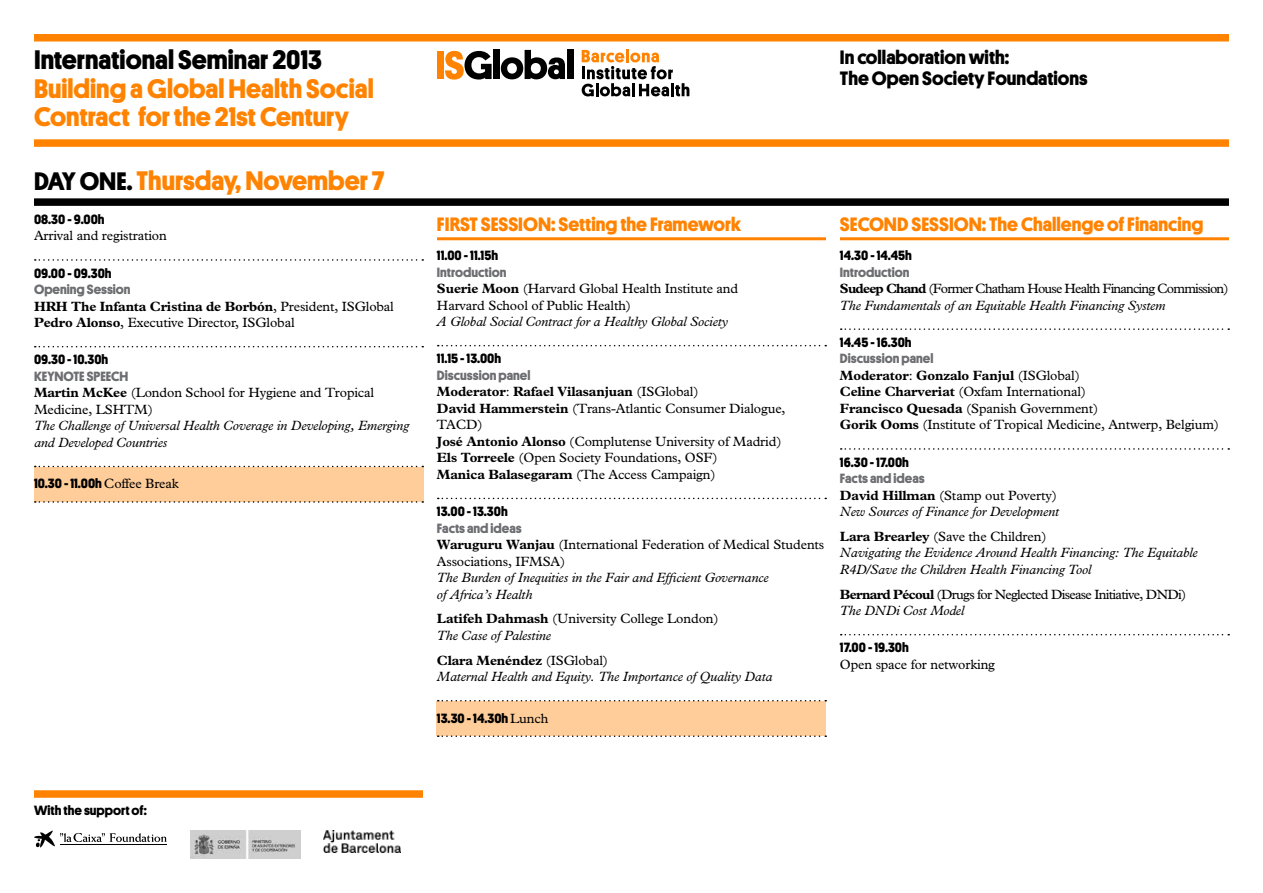
<style>
.page{position:relative;width:1263px;height:893px;background:#fff}
.page>*{position:absolute;margin:0;border:0;box-sizing:border-box;transform-origin:0 0}
.t1{font:700 27px/28.5px "Platform";color:#ff8300}
.t2{font:700 27px "Platform";color:#000}
.t3{font:700 19.5px "Platform";color:#ff8300}
.t4{font:700 19.5px/21.6px "Platform";color:#000}
.t5{font:13.5px/16.5px "M Plantin";letter-spacing:-.01em;color:#000}
.t6{font:italic 13.5px/16.5px "M Plantin";letter-spacing:-.01em;color:#000}
.t7{font:700 13.5px "Platform";color:#000}
.t8{font:700 13.5px "Platform";color:#6d6e71}
.t9{font:13.5px/16.5px "M Plantin";letter-spacing:-.05em;color:#000}
.s1{font-size:25.5px;color:#000}
.s2{font-weight:700}
.s3{font-family:"M Plantin";font-weight:400}
.s4{font-style:italic}
.s5{font-weight:700;font-style:normal}
.s6{font-style:normal}
</style>
<div class="page">
<div style="left:34px;top:467px;width:389px;height:35px;background:#ffcd99"></div>
<div style="left:437px;top:701px;width:389px;height:35px;background:#ffcd99"></div>
<svg style="left:35px;top:259px;width:388px;height:2px"></svg>
<svg style="left:35px;top:346px;width:388px;height:1px"></svg>
<svg style="left:35px;top:466px;width:388px;height:1px"></svg>
<svg style="left:35px;top:501px;width:388px;height:2px"></svg>
<div style="left:34px;top:198px;width:1195px;height:8px;background:#000"></div>
<div style="left:34px;top:34px;width:1195px;height:8px;background:#ff8300"></div>
<hr style="left:437px;top:237px;width:389px;height:3px;background:#ff8300">
<svg style="left:438px;top:345px;width:388px;height:1px"></svg>
<svg style="left:438px;top:498px;width:388px;height:1px"></svg>
<svg style="left:438px;top:700px;width:388px;height:1px"></svg>
<svg style="left:438px;top:735px;width:388px;height:2px"></svg>
<hr style="left:840px;top:237px;width:389px;height:3px;background:#ff8300">
<svg style="left:841px;top:328px;width:388px;height:2px"></svg>
<svg style="left:841px;top:448px;width:388px;height:2px"></svg>
<svg style="left:841px;top:634px;width:388px;height:1px"></svg>
<div style="left:437px;top:51px;width:7px;height:28px;background:#ff8300"></div>
<div style="left:493px;top:50px;width:7px;height:29px;background:#000"></div>
<svg style="left:501px;top:50px;width:64px;height:29px"></svg>
<div style="left:567px;top:50px;width:6px;height:29px;background:#000"></div>
<svg style="left:445px;top:51px;width:47px;height:29px"></svg>
<svg style="left:582px;top:49px;width:107px;height:47px"></svg>
<div style="left:34px;top:139px;width:1195px;height:8px;background:#ff8300"></div>
<div style="left:34px;top:790px;width:389px;height:8px;background:#ff8300"></div>
<img style="left:324px;top:831px;width:76px;height:22px">
<svg style="left:34px;top:831px;width:133px;height:16px"></svg>
<img style="left:190px;top:831px;width:110px;height:28px">
<h1 class="t2" style="left:34px;top:40px;width:290px">International Seminar 2013</h1>
<h1 class="t1" style="left:34px;top:73px;width:341px">Building a Global Health Social<br>Contract for the 21st Century</h1>
<h1 class="t1" style="left:34px;top:165px;width:352px"><span class="s1">DAY ONE.</span> Thursday, November 7</h1>
<p class="t7" style="left:34px;top:209px;width:72px">08.30 - 9.00h</p>
<p class="t5" style="left:34px;top:228px;width:134px">Arrival and registration</p>
<p class="t7" style="left:34px;top:263px;width:79px">09.00 - 09.30h</p>
<p class="t8" style="left:34px;top:280px;width:98px">Opening Session</p>
<p class="t5" style="left:34px;top:298px;width:361px"><span class="s2">HRH The Infanta Cristina de Borbón</span>, President, ISGlobal<br><span class="s2">Pedro Alonso</span>, Executive Director, ISGlobal</p>
<p class="t7" style="left:34px;top:350px;width:76px">09.30 - 10.30h</p>
<p class="t8" style="left:34px;top:366px;width:96px">KEYNOTE SPEECH</p>
<p class="t5" style="left:34px;top:385px;width:342px"><span class="s2">Martin McKee</span> (London School for Hygiene and Tropical<br>Medicine, LSHTM)</p>
<p class="t6" style="left:34px;top:418px;width:377px">The Challenge of Universal Health Coverage in Developing, Emerging and Developed Countries</p>
<p class="t7" style="left:34px;top:474px;width:146px">10.30 - 11.00h <span class="s3">Coffee Break</span></p>
<h2 class="t4" style="left:840px;top:45px;width:249px">In collaboration with:<br>The Open Society Foundations</h2>
<h2 class="t3" style="left:437px;top:210px;width:65px">First Session</h2>
<h2 class="t3" style="left:551px;top:210px;width:191px">: Setting the Framework</h2>
<p class="t7" style="left:437px;top:246px;width:63px">11.00 - 11.15h</p>
<p class="t8" style="left:437px;top:262px;width:71px">Introduction</p>
<p class="t5" style="left:437px;top:281px;width:303px"><span class="s2">Suerie Moon</span> (Harvard Global Health Institute and<br>Harvard School of Public Health)</p>
<p class="t6" style="left:437px;top:314px;width:293px">A Global Social Contract for a Healthy Global Society</p>
<p class="t7" style="left:437px;top:349px;width:66px">11.15 - 13.00h</p>
<p class="t8" style="left:437px;top:365px;width:95px">Discussion panel</p>
<p class="t5" style="left:437px;top:384px;width:350px"><span class="s2">Moderator</span>: <span class="s2">Rafael Vilasanjuan</span> (ISGlobal)<br><span class="s2">David Hammerstein</span> (Trans-Atlantic Consumer Dialogue, TACD)<br><span class="s2">José Antonio Alonso</span> (Complutense University of Madrid)<br><span class="s2">Els Torreele</span> (Open Society Foundations, OSF)<br><span class="s2">Manica Balasegaram</span> (The Access Campaign)</p>
<p class="t7" style="left:437px;top:502px;width:72px">13.00 - 13.30h</p>
<p class="t8" style="left:437px;top:518px;width:86px">Facts and ideas</p>
<p class="t5" style="left:437px;top:537px;width:389px"><span class="s2">Waruguru Wanjau</span> (International Federation of Medical Students<br>Associations, IFMSA)</p>
<p class="t6" style="left:437px;top:570px;width:333px">The Burden of Inequities in the Fair and Efficient Governance of Africa’s Health</p>
<p class="t5" style="left:437px;top:611px;width:283px"><span class="s2">Latifeh Dahmash</span> (University College London)<br><span class="s4">The Case of Palestine</span></p>
<p class="t6" style="left:437px;top:652px;width:337px"><span class="s5">Clara Menéndez</span> <span class="s6">(ISGlobal)<br></span>Maternal Health and Equity. The Importance of Quality Data</p>
<p class="t7" style="left:437px;top:708px;width:113px">13.30 - 14.30h <span class="s3">Lunch</span></p>
<h2 class="t3" style="left:840px;top:210px;width:365px">SECOND SESSION: The Challenge of Financing</h2>
<p class="t7" style="left:840px;top:246px;width:74px">14.30 - 14.45h</p>
<p class="t8" style="left:840px;top:262px;width:71px">Introduction</p>
<p class="t6" style="left:840px;top:281px;width:390px"><span class="s5">Sudeep Chand</span> <span class="s6">(Former Chatham House Health Financing Commission)<br></span>The Fundamentals of an Equitable Health Financing System</p>
<p class="t7" style="left:840px;top:332px;width:73px">14.45 - 16.30h</p>
<p class="t8" style="left:840px;top:349px;width:95px">Discussion panel</p>
<p class="t5" style="left:840px;top:367px;width:381px"><span class="s2">Moderator</span>: <span class="s2">Gonzalo Fanjul</span> (ISGlobal)<br><span class="s2">Celine Charveriat</span> (Oxfam International)<br><span class="s2">Francisco Quesada</span> (Spanish Government)<br><span class="s2">Gorik Ooms</span> (Institute of Tropical Medicine, Antwerp, Belgium)</p>
<p class="t7" style="left:840px;top:452px;width:71px">16.30 - 17.00h</p>
<p class="t8" style="left:840px;top:469px;width:86px">Facts and ideas</p>
<p class="t6" style="left:840px;top:487px;width:221px"><span class="s5">David Hillman</span> <span class="s6">(Stamp out Poverty)<br></span>New Sources of Finance for Development</p>
<p class="t6" style="left:840px;top:528px;width:359px"><span class="s5">Lara Brearley</span> <span class="s6">(Save the Children)<br></span>Navigating the Evidence Around Health Financing: The Equitable<br>R4D/Save the Children Health Financing Tool</p>
<p class="t9" style="left:840px;top:586px;width:348px"><span class="s2">Bernard Pécoul</span> (Drugs for Neglected Disease Initiative, DNDi)<br><span class="s4">The DNDi Cost Model</span></p>
<p class="t7" style="left:840px;top:638px;width:70px">17.00 - 19.30h</p>
<p class="t5" style="left:840px;top:656px;width:157px">Open space for networking</p>
<p class="t7" style="left:34px;top:800px;width:114px">With the support of:</p>
</div>
